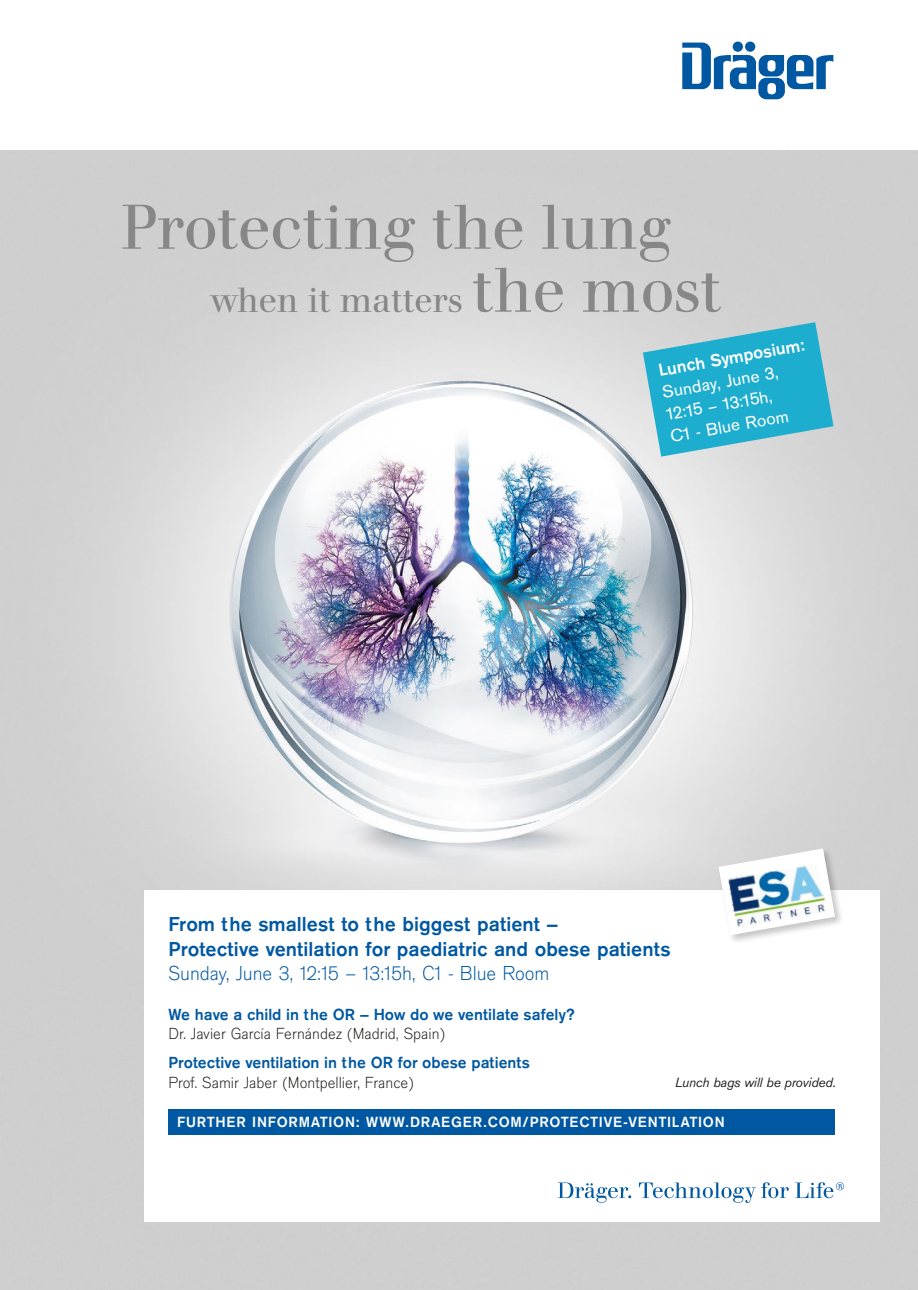
<style>
.page{position:relative;width:918px;height:1290px;background:#fff}
.page>*{position:absolute;margin:0;border:0;box-sizing:border-box;transform-origin:0 0}
.t1{font:65.98px "Draeger Walbaum";color:#878787}
.t2{font:36.57px "Draeger Walbaum";color:#878787}
.t3{font:700 21px/24.5px "Draeger San";color:#0058a2}
.t4{font:300 21px "Draeger San";letter-spacing:-.005em;color:#0058a2}
.t5{font:18.03px/22.4px "Draeger San";color:#fff}
.t6{font:700 18.03px "Draeger San";color:#fff}
.t7{font:700 16.8px "Draeger San";color:#0058a2}
.t8{font:300 16.8px "Draeger San";color:#1d1d1b}
.t9{font:700 15.4px "Draeger San";letter-spacing:.05em;color:#fff}
.t10{font:italic 14px "Draeger San";color:#1d1d1b}
.s1{font-size:65.98px}
</style>
<div class="page">
<img style="left:0;top:151px;width:918px;height:1139px">
<div style="left:144px;top:890px;width:735px;height:332px;background:#fff"></div>
<svg style="left:643px;top:322px;width:190px;height:135px;background:#51b8d0"></svg>
<div style="left:717px;top:847px;width:127px;height:98px;background:#1d1d1b;opacity:.25"></div>
<svg style="left:718px;top:848px;width:117px;height:87px"></svg>
<img style="left:728px;top:863px;width:99px;height:65px">
<svg style="left:558px;top:1182px;width:73px;height:21px"></svg>
<svg style="left:639px;top:1182px;width:150px;height:21px"></svg>
<svg style="left:795px;top:1182px;width:49px;height:16px"></svg>
<div style="left:168px;top:1109px;width:667px;height:25px;background:#0058a2"></div>
<div style="left:745px;top:42px;width:10px;height:10px;background:#0058a2;border-radius:50%"></div>
<svg style="left:682px;top:43px;width:151px;height:56px"></svg>
<h1 class="t1" style="left:120px;top:191px;width:552px">Protecting the lung</h1>
<h2 class="t2" style="left:211px;top:280px;width:512px">when it matters <span class="s1">the most</span></h2>
<p class="t6" style="left:657px;top:360px;width:150px;rotate:-10deg">Lunch Symposium:</p>
<p class="t5" style="left:660px;top:381px;width:122px;rotate:-10deg">Sunday, June 3,<br>12:15 – 13:15h,<br>C1 - Blue Room</p>
<p class="t3" style="left:168px;top:912px;width:504px">From the smallest to the biggest patient –<br>Protective ventilation for paediatric and obese patients</p>
<p class="t4" style="left:168px;top:961px;width:382px">Sunday, June 3, 12:15 – 13:15h, C1 - Blue Room</p>
<p class="t7" style="left:168px;top:1005px;width:408px">We have a child in the OR – How do we ventilate safely?</p>
<p class="t8" style="left:168px;top:1024px;width:279px">Dr. Javier García Fernández (Madrid, Spain)</p>
<p class="t7" style="left:168px;top:1053px;width:363px">Protective ventilation in the OR for obese patients</p>
<p class="t8" style="left:168px;top:1073px;width:247px">Prof. Samir Jaber (Montpellier, France)</p>
<p class="t10" style="left:675px;top:1074px;width:163px">Lunch bags will be provided.</p>
<p class="t9" style="left:177px;top:1114px;width:549px">FURTHER INFORMATION: WWW.DRAEGER.COM/PROTECTIVE-VENTILATION</p>
</div>
